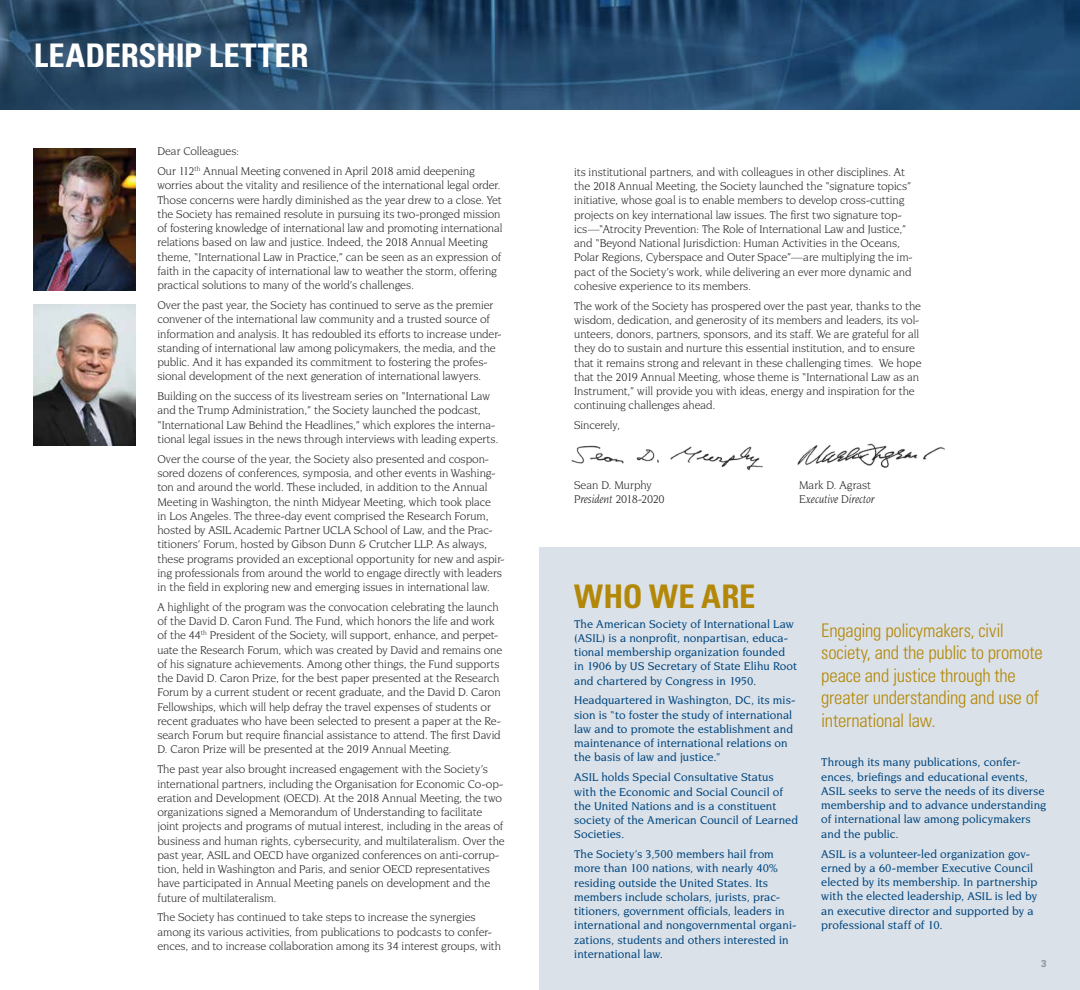
<style>
.page{position:relative;width:1080px;height:990px;background:#fff}
.page>*{position:absolute;margin:0;border:0;box-sizing:border-box;transform-origin:0 0}
.t1{font:700 condensed 32.5px "Univers LT Std";color:#fff}
.t2{font:700 condensed 32.5px "Univers LT Std";letter-spacing:.01em;color:#b38808}
.t3{font:300 condensed 18.75px/22.5px "Univers LT Std";letter-spacing:-.015em;color:#b38808}
.t4{font:11.88px/14.2px "Novarese IT Cby BT";letter-spacing:-.005em;color:#231f20}
.t5{font:500 11.88px/14.2px "Novarese IT Cby BT";letter-spacing:.005em;color:#00467f}
.t6{font:italic 11.88px "Novarese IT Cby BT";letter-spacing:-.01em;color:#231f20}
.t7{font:700 10px "Univers LT Std";color:#939598}
</style>
<div class="page">
<img style="left:0;top:0;width:1080px;height:110px">
<div style="left:539px;top:547px;width:541px;height:443px;background:#dbe1e8"></div>
<img style="left:33px;top:149px;width:102px;height:141px">
<img style="left:33px;top:304px;width:102px;height:142px">
<img style="left:797px;top:444px;width:148px;height:24px">
<img style="left:571px;top:445px;width:192px;height:26px">
<h1 class="t1" style="left:34px;top:35px;width:276px">LEADERSHIP LETTER</h1>
<p class="t4" style="left:157px;top:141px;width:319px;line-height:19.9px">Dear Colleagues:<br>Our 112<sup>th</sup> Annual Meeting convened in April 2018 amid deepening</p>
<p class="t4" style="left:157px;top:178px;width:347px">worries about the vitality and resilience of the international legal order.<br>Those concerns were hardly diminished as the year drew to a close. Yet the Society has remained resolute in pursuing its two-pronged mission of fostering knowledge of international law and promoting international relations based on law and justice. Indeed, the 2018 Annual Meeting theme, “International Law in Practice,” can be seen as an expression of faith in the capacity of international law to weather the storm, offering practical solutions to many of the world’s challenges.</p>
<p class="t4" style="left:157px;top:298px;width:346px">Over the past year, the Society has continued to serve as the premier convener of the international law community and a trusted source of information and analysis. It has redoubled its efforts to increase under&shy;standing of international law among policymakers, the media, and the public. And it has expanded its commitment to fostering the profes&shy;sional development of the next generation of international lawyers.</p>
<p class="t4" style="left:157px;top:389px;width:343px">Building on the success of its livestream series on “International Law and the Trump Administration,” the Society launched the podcast, “International Law Behind the Headlines,” which explores the interna&shy;tional legal issues in the news through interviews with leading experts.</p>
<p class="t4" style="left:157px;top:452px;width:349px">Over the course of the year, the Society also presented and cospon&shy;sored dozens of conferences, symposia, and other events in Washing&shy;ton and around the world. These included, in addition to the Annual Meeting in Washington, the ninth Midyear Meeting, which took place<br>in Los Angeles. The three-day event comprised the Research Forum, hosted by ASIL Academic Partner UCLA School of Law, and the Prac&shy;titioners’ Forum, hosted by Gibson Dunn &amp; Crutcher LLP. As always, these programs provided an exceptional opportunity for new and aspir&shy;ing professionals from around the world to engage directly with leaders in the field in exploring new and emerging issues in international law.</p>
<p class="t4" style="left:157px;top:600px;width:346px">A highlight of the program was the convocation celebrating the launch of the David D. Caron Fund. The Fund, which honors the life and work of the 44<sup>th</sup> President of the Society, will support, enhance, and perpet&shy;uate the Research Forum, which was created by David and remains one of his signature achievements. Among other things, the Fund supports the David D. Caron Prize, for the best paper presented at the Research Forum by a current student or recent graduate, and the David D. Caron Fellowships, which will help defray the travel expenses of students or recent graduates who have been selected to present a paper at the Re&shy;search Forum but require financial assistance to attend. The first David D. Caron Prize will be presented at the 2019 Annual Meeting.</p>
<p class="t4" style="left:157px;top:762px;width:349px">The past year also brought increased engagement with the Society’s international partners, including the Organisation for Economic Co-op&shy;eration and Development (OECD). At the 2018 Annual Meeting, the two organizations signed a Memorandum of Understanding to facilitate joint projects and programs of mutual interest, including in the areas of business and human rights, cybersecurity, and multilateralism. Over the past year, ASIL and OECD have organized conferences on anti-corrup&shy;tion, held in Washington and Paris, and senior OECD representatives have participated in Annual Meeting panels on development and the future of multilateralism.</p>
<p class="t4" style="left:157px;top:910px;width:345px">The Society has continued to take steps to increase the synergies among its various activities, from publications to podcasts to confer&shy;ences, and to increase collaboration among its 34 interest groups, with</p>
<p class="t4" style="left:574px;top:165px;width:340px">its institutional partners, and with colleagues in other disciplines. At the 2018 Annual Meeting, the Society launched the “signature topics” initiative, whose goal is to enable members to develop cross-cutting projects on key international law issues. The first two signature top&shy;ics—“Atrocity Prevention: The Role of International Law and Justice,” and “Beyond National Jurisdiction: Human Activities in the Oceans, Polar Regions, Cyberspace and Outer Space”—are multiplying the im&shy;pact of the Society’s work, while delivering an ever more dynamic and cohesive experience to its members.</p>
<p class="t4" style="left:574px;top:298px;width:349px">The work of the Society has prospered over the past year, thanks to the wisdom, dedication, and generosity of its members and leaders, its vol&shy;unteers, donors, partners, sponsors, and its staff. We are grateful for all they do to sustain and nurture this essential institution, and to ensure that it remains strong and relevant in these challenging times. We hope that the 2019 Annual Meeting, whose theme is “International Law as an Instrument,” will provide you with ideas, energy and inspiration for the continuing challenges ahead.</p>
<p class="t4" style="left:574px;top:418px;width:47px">Sincerely,</p>
<p class="t4" style="left:574px;top:478px;width:79px">Sean D. Murphy</p>
<p class="t4" style="left:799px;top:478px;width:73px">Mark D. Agrast</p>
<p class="t6" style="left:574px;top:492px;width:92px">President 2018-2020</p>
<p class="t6" style="left:799px;top:492px;width:77px">Executive Director</p>
<h1 class="t2" style="left:574px;top:576px;width:183px">WHO WE ARE</h1>
<p class="t5" style="left:574px;top:616px;width:225px">The American Society of International Law (ASIL) is a nonprofit, nonpartisan, educa&shy;tional membership organization founded in 1906 by US Secretary of State Elihu Root and chartered by Congress in 1950.</p>
<p class="t5" style="left:574px;top:693px;width:223px">Headquartered in Washington, DC, its mis&shy;sion is “to foster the study of international law and to promote the establishment and maintenance of international relations on the basis of law and justice.”</p>
<p class="t5" style="left:574px;top:770px;width:225px">ASIL holds Special Consultative Status with the Economic and Social Council of the United Nations and is a constituent society of the American Council of Learned Societies.</p>
<p class="t5" style="left:574px;top:847px;width:224px">The Society’s 3,500 members hail from more than 100 nations, with nearly 40% residing outside the United States. Its members include scholars, jurists, prac&shy;titioners, government officials, leaders in international and nongovernmental organi&shy;zations, students and others interested in international law.</p>
<h2 class="t3" style="left:821px;top:619px;width:223px">Engaging policymakers, civil society, and the public to promote peace and justice through the greater understanding and use of international law.</h2>
<p class="t5" style="left:821px;top:755px;width:226px">Through its many publications, confer&shy;ences, briefings and educational events, ASIL seeks to serve the needs of its diverse membership and to advance understanding of international law among policymakers and the public.</p>
<p class="t5" style="left:821px;top:846px;width:218px">ASIL is a volunteer-led organization gov&shy;erned by a 60-member Executive Council elected by its membership. In partnership with the elected leadership, ASIL is led by an executive director and supported by a professional staff of 10.</p>
<p class="t7" style="left:1041px;top:958px;width:7px">3</p>
</div>
